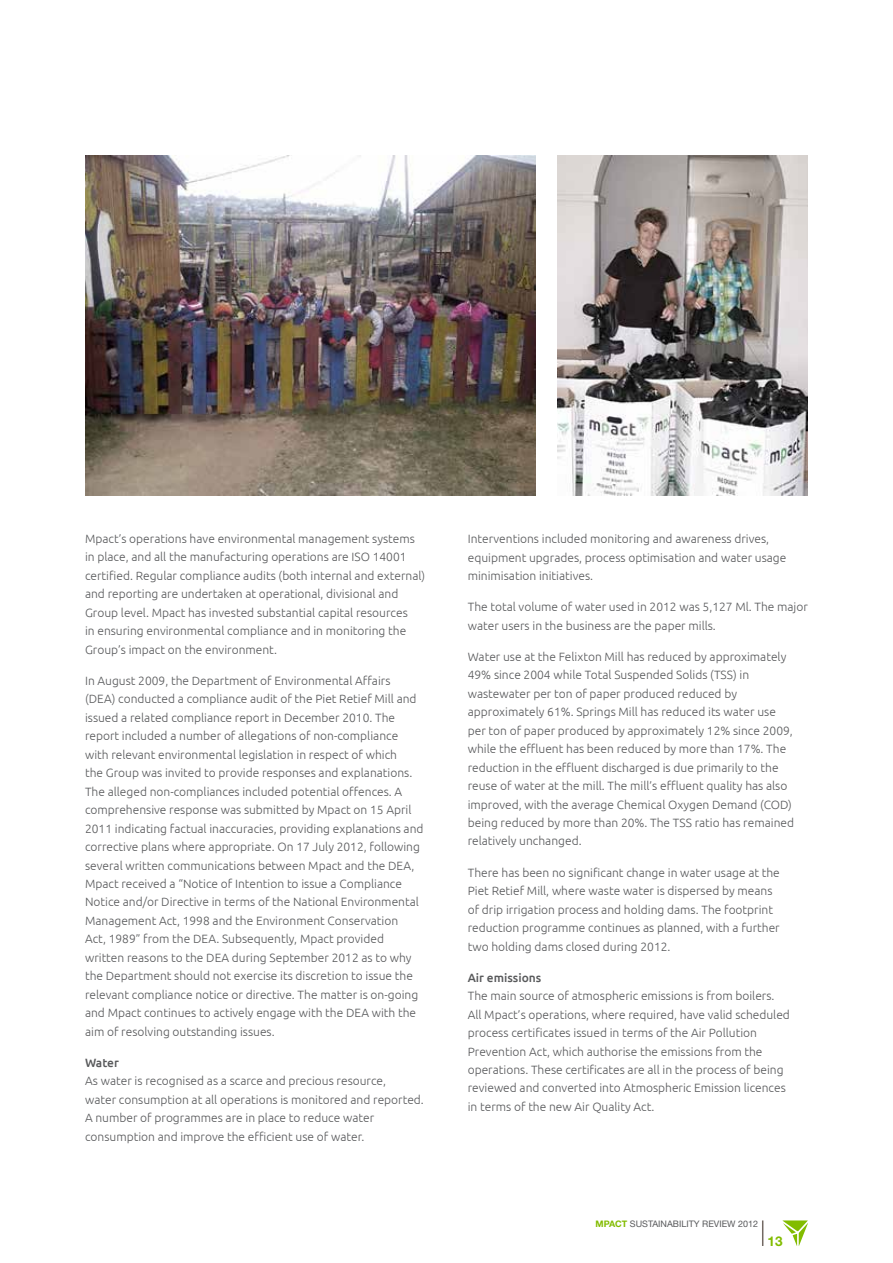
<style>
.page{position:relative;width:893px;height:1263px;background:#fff}
.page>*{position:absolute;margin:0;border:0;box-sizing:border-box;transform-origin:0 0}
.t1{font:700 13.5px "Helvetica Neue LT Std";color:#82bc00}
.t2{font:300 12px/18.5px "Ubuntu";color:#58595b}
.t3{font:500 12px "Ubuntu";color:#58595b}
.t4{font:9px "Helvetica Neue LT Std";color:#58595b}
.s1{font-weight:700;color:#82bc00}
</style>
<div class="page">
<svg style="left:762px;top:1220px;width:1px;height:26px"></svg>
<svg style="left:783px;top:1220px;width:25px;height:26px"></svg>
<img style="left:85px;top:155px;width:451px;height:340px">
<img style="left:557px;top:155px;width:251px;height:340px">
<p class="t2" style="left:85px;top:529px;width:342px">Mpact’s operations have environmental management systems in place, and all the manufacturing operations are ISO 14001 certified. Regular compliance audits (both internal and external) and reporting are undertaken at operational, divisional and Group level. Mpact has invested substantial capital resources<br>in ensuring environmental compliance and in monitoring the Group’s impact on the environment.</p>
<p class="t2" style="left:85px;top:671px;width:340px">In August 2009, the Department of Environmental Affairs (DEA) conducted a compliance audit of the Piet Retief Mill and issued a related compliance report in December 2010. The report included a number of allegations of non-compliance with relevant environmental legislation in respect of which<br>the Group was invited to provide responses and explanations.<br>The alleged non-compliances included potential offences. A comprehensive response was submitted by Mpact on 15 April 2011 indicating factual inaccuracies, providing explanations and corrective plans where appropriate. On 17 July 2012, following several written communications between Mpact and the DEA, Mpact received a “Notice of Intention to issue a Compliance Notice and/or Directive in terms of the National Environmental Management Act, 1998 and the Environment Conservation<br>Act, 1989” from the DEA. Subsequently, Mpact provided written reasons to the DEA during September 2012 as to why the Department should not exercise its discretion to issue the relevant compliance notice or directive. The matter is on-going and Mpact continues to actively engage with the DEA with the aim of resolving outstanding issues.</p>
<p class="t3" style="left:85px;top:1055px;width:35px">Water</p>
<p class="t2" style="left:85px;top:1071px;width:340px">As water is recognised as a scarce and precious resource,<br>water consumption at all operations is monitored and reported.<br>A number of programmes are in place to reduce water consumption and improve the efficient use of water.</p>
<p class="t2" style="left:468px;top:529px;width:320px">Interventions included monitoring and awareness drives, equipment upgrades, process optimisation and water usage minimisation initiatives.</p>
<p class="t2" style="left:468px;top:597px;width:342px">The total volume of water used in 2012 was 5,127 Ml. The major water users in the business are the paper mills.</p>
<p class="t2" style="left:468px;top:647px;width:328px">Water use at the Felixton Mill has reduced by approximately 49% since 2004 while Total Suspended Solids (TSS) in wastewater per ton of paper produced reduced by approximately 61%. Springs Mill has reduced its water use per ton of paper produced by approximately 12% since 2009, while the effluent has been reduced by more than 17%. The reduction in the effluent discharged is due primarily to the reuse of water at the mill. The mill’s effluent quality has also improved, with the average Chemical Oxygen Demand (COD) being reduced by more than 20%. The TSS ratio has remained relatively unchanged.</p>
<p class="t2" style="left:468px;top:863px;width:314px">There has been no significant change in water usage at the Piet Retief Mill, where waste water is dispersed by means of drip irrigation process and holding dams. The footprint reduction programme continues as planned, with a further two holding dams closed during 2012.</p>
<p class="t3" style="left:468px;top:970px;width:75px">Air emissions</p>
<p class="t2" style="left:468px;top:986px;width:324px">The main source of atmospheric emissions is from boilers.<br>All Mpact’s operations, where required, have valid scheduled process certificates issued in terms of the Air Pollution Prevention Act, which authorise the emissions from the operations. These certificates are all in the process of being reviewed and converted into Atmospheric Emission licences in terms of the new Air Quality Act.</p>
<p class="t4" style="left:595px;top:1218px;width:164px"><span class="s1">MPACT</span> SUSTAINABILITY REVIEW 2012</p>
<p class="t1" style="left:768px;top:1233px;width:17px">13</p>
</div>
